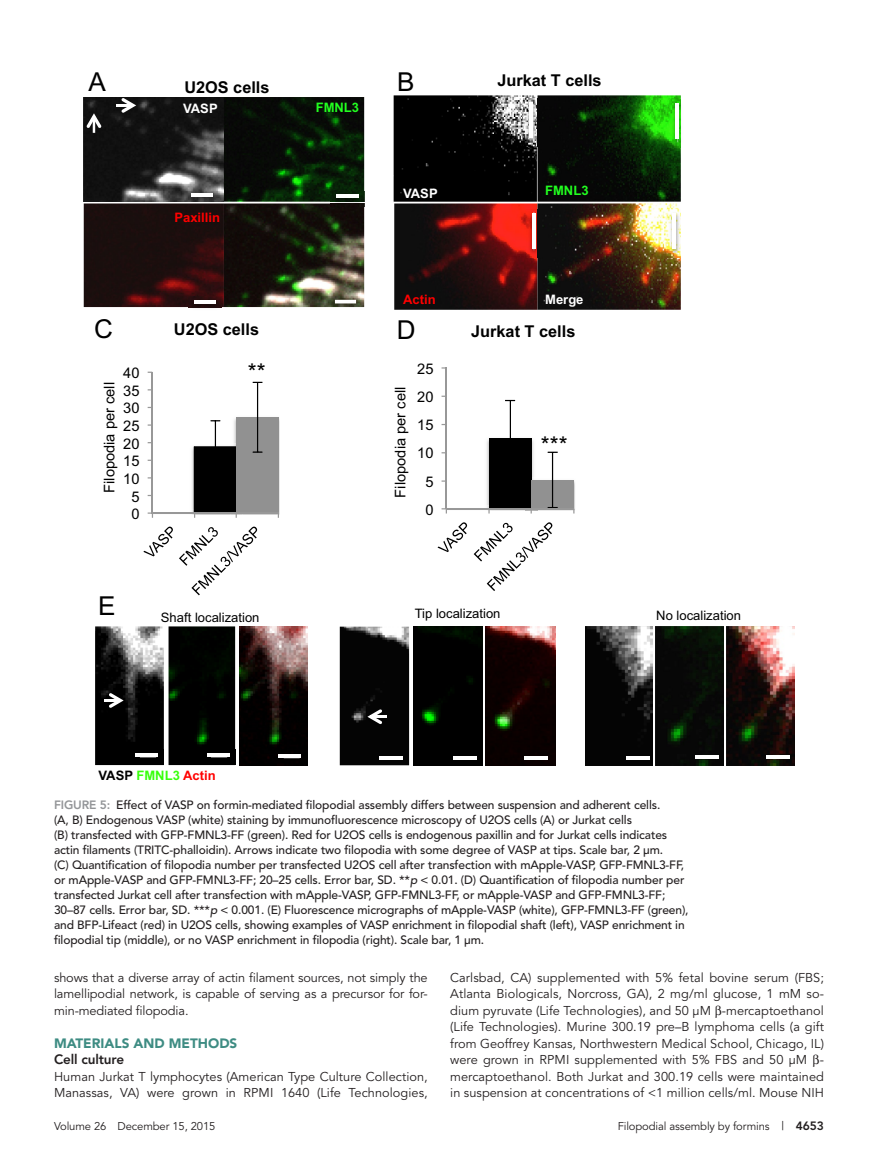
<style>
.page{position:relative;width:878px;height:1175px;background:#fff}
.page>*{position:absolute;margin:0;border:0;box-sizing:border-box;transform-origin:0 0}
.graphic{font:26.1px "Arial";color:#000}
.graphic-2{font:22.8px "Arial";color:#000}
.graphic-3{font:700 16.35px "Arial";color:#000}
.graphic-4{font:14.7px "Arial";color:#000}
.t1{font:900 13.5px "Avenir";color:#3e8c83}
.H2afterH1{font:800 13.5px "Avenir";letter-spacing:-.01em;color:#231f20}
.graphic-5{font:13.05px "Arial";color:#000}
.graphic-6{font:700 13.05px "Arial";color:#37ff0c}
.graphic-7{font:700 13.05px "Arial";color:#f00}
.graphic-8{font:700 13.05px "Arial";color:#fff}
.graphic-9{font:700 13.05px "Arial";color:#22ff20}
.ParaFL{font:12.75px/16.5px "Avenir";letter-spacing:.005em;color:#231f20;text-align:justify}
.Para{font:12.75px/16.5px "Avenir";letter-spacing:-.01em;color:#231f20;text-align:justify}
.FigCaption_35_5p{font:500 12px/15px "Avenir";letter-spacing:-.01em;color:#231f20}
.t2{font:11.25px "Avenir";letter-spacing:-.01em;color:#231f20}
.s1{color:#000}
.s2{color:#f00}
.s3{font-weight:800;color:#939598}
.s4{font-style:italic}
.s5{font-size:12px}
.s6{font-weight:800;font-size:12px}
</style>
<div class="page">
<img style="left:224px;top:203px;width:140px;height:104px">
<img style="left:393px;top:95px;width:287px;height:215px">
<img style="left:486px;top:438px;width:48px;height:72px">
<img style="left:525px;top:477px;width:12px;height:33px">
<div style="left:489px;top:438px;width:42px;height:71px;background:#000"></div>
<div style="left:531px;top:480px;width:43px;height:29px;background:#919191"></div>
<hr style="left:509px;top:400px;width:2px;height:38px;background:#000">
<svg style="left:547px;top:451px;width:10px;height:57px"></svg>
<hr style="left:445px;top:368px;width:2px;height:141px;background:#989898">
<hr style="left:446px;top:508px;width:128px;height:1px;background:#989898">
<svg style="left:441px;top:508px;width:6px;height:5px"></svg>
<svg style="left:483px;top:505px;width:11px;height:8px"></svg>
<svg style="left:437px;top:522px;width:30px;height:30px"></svg>
<svg style="left:473px;top:522px;width:79px;height:69px"></svg>
<hr style="left:335px;top:300px;width:21px;height:3px;background:#fff">
<img style="left:666px;top:210px;width:15px;height:47px">
<hr style="left:672px;top:213px;width:4px;height:36px;background:#fff">
<img style="left:234px;top:414px;width:45px;height:99px">
<div style="left:236px;top:417px;width:42px;height:96px;background:#919191"></div>
<hr style="left:257px;top:417px;width:1px;height:35px;background:#000">
<hr style="left:257px;top:382px;width:1px;height:35px;background:#000">
<svg style="left:253px;top:451px;width:9px;height:2px"></svg>
<hr style="left:152px;top:372px;width:1px;height:141px;background:#989898">
<hr style="left:152px;top:513px;width:126px;height:1px;background:#989898">
<svg style="left:148px;top:512px;width:5px;height:6px"></svg>
<svg style="left:188px;top:420px;width:49px;height:98px"></svg>
<svg style="left:143px;top:526px;width:30px;height:30px"></svg>
<svg style="left:179px;top:526px;width:78px;height:69px"></svg>
<img style="left:413px;top:626px;width:69px;height:139px">
<img style="left:485px;top:626px;width:70px;height:139px">
<img style="left:340px;top:626px;width:69px;height:139px">
<img style="left:655px;top:626px;width:68px;height:139px">
<img style="left:585px;top:626px;width:67px;height:139px">
<img style="left:726px;top:626px;width:68px;height:139px">
<img style="left:240px;top:626px;width:68px;height:139px">
<img style="left:95px;top:626px;width:69px;height:139px">
<img style="left:168px;top:626px;width:67px;height:139px">
<img style="left:130px;top:750px;width:34px;height:14px">
<hr style="left:135px;top:753px;width:23px;height:3px;background:#fff">
<svg style="left:235px;top:750px;width:1px;height:14px"></svg>
<img style="left:202px;top:750px;width:33px;height:14px">
<hr style="left:207px;top:753px;width:23px;height:3px;background:#fff">
<hr style="left:278px;top:754px;width:22px;height:3px;background:#fff">
<hr style="left:626px;top:756px;width:23px;height:3px;background:#fff">
<img style="left:84px;top:97px;width:280px;height:105px">
<img style="left:84px;top:203px;width:140px;height:104px">
<hr style="left:191px;top:193px;width:21px;height:3px;background:#fff">
<hr style="left:695px;top:755px;width:23px;height:3px;background:#fff">
<hr style="left:766px;top:755px;width:23px;height:3px;background:#fff">
<hr style="left:380px;top:756px;width:23px;height:3px;background:#fff">
<hr style="left:453px;top:756px;width:23px;height:3px;background:#fff">
<hr style="left:524px;top:756px;width:23px;height:3px;background:#fff">
<img style="left:330px;top:191px;width:34px;height:16px">
<hr style="left:336px;top:194px;width:22px;height:4px;background:#fff">
<img style="left:526px;top:210px;width:15px;height:47px">
<hr style="left:532px;top:213px;width:3px;height:36px;background:#fff">
<img style="left:188px;top:296px;width:33px;height:12px">
<hr style="left:194px;top:300px;width:21px;height:3px;background:#fff">
<img style="left:669px;top:100px;width:12px;height:47px">
<hr style="left:675px;top:103px;width:3px;height:36px;background:#fff">
<img style="left:523px;top:99px;width:16px;height:47px">
<hr style="left:529px;top:102px;width:4px;height:36px;background:#fff">
<img style="left:98px;top:684px;width:44px;height:38px">
<svg style="left:104px;top:693px;width:20px;height:15px"></svg>
<img style="left:348px;top:700px;width:44px;height:38px">
<hr style="left:370px;top:715px;width:17px;height:3px;background:#fff">
<svg style="left:367px;top:709px;width:15px;height:15px"></svg>
<hr style="left:117px;top:104px;width:16px;height:3px;background:#fff">
<svg style="left:121px;top:98px;width:15px;height:15px"></svg>
<svg style="left:86px;top:113px;width:15px;height:20px"></svg>
<p class="graphic" style="left:88px;top:64px;width:19px">A</p>
<p class="graphic" style="left:397px;top:64px;width:19px">B</p>
<p class="graphic-3" style="left:184px;top:76px;width:87px">U2OS cells</p>
<p class="graphic-8" style="left:183px;top:99px;width:36px">VASP</p>
<p class="graphic-9" style="left:316px;top:99px;width:45px">FMNL3</p>
<p class="graphic-7" style="left:174px;top:209px;width:47px">Paxillin</p>
<p class="graphic-8" style="left:403px;top:185px;width:36px">VASP</p>
<p class="graphic-7" style="left:403px;top:291px;width:34px">Actin</p>
<p class="graphic-3" style="left:497px;top:69px;width:106px">Jurkat T cells</p>
<p class="graphic-9" style="left:545px;top:181px;width:45px">FMNL3</p>
<p class="graphic-8" style="left:545px;top:291px;width:40px">Merge</p>
<p class="graphic" style="left:94px;top:312px;width:20px">C</p>
<p class="graphic" style="left:397px;top:313px;width:20px">D</p>
<p class="graphic-3" style="left:174px;top:318px;width:87px">U2OS cells</p>
<p class="graphic-3" style="left:471px;top:320px;width:106px">Jurkat T cells</p>
<p class="graphic-4" style="left:123px;top:363px;width:18px">40</p>
<p class="graphic-2" style="left:248px;top:357px;width:19px">**</p>
<p class="graphic-4" style="left:417px;top:359px;width:18px">25</p>
<p class="graphic-4" style="left:100px;top:493px;width:112px;rotate:-90deg">Filopodia per cell</p>
<p class="graphic-4" style="left:123px;top:381px;width:18px">35</p>
<p class="graphic-4" style="left:123px;top:398px;width:18px">30</p>
<p class="graphic-4" style="left:123px;top:416px;width:18px">25</p>
<p class="graphic-4" style="left:123px;top:434px;width:18px">20</p>
<p class="graphic-4" style="left:123px;top:451px;width:18px">15</p>
<p class="graphic-4" style="left:123px;top:469px;width:18px">10</p>
<p class="graphic-4" style="left:131px;top:487px;width:10px">5</p>
<p class="graphic-4" style="left:391px;top:497px;width:112px;rotate:-90deg">Filopodia per cell</p>
<p class="graphic-4" style="left:417px;top:387px;width:18px">20</p>
<p class="graphic-4" style="left:417px;top:415px;width:18px">15</p>
<p class="graphic-4" style="left:417px;top:443px;width:18px">10</p>
<p class="graphic-4" style="left:425px;top:472px;width:10px">5</p>
<p class="graphic-2" style="left:541px;top:430px;width:28px">***</p>
<p class="graphic-4" style="left:131px;top:504px;width:10px">0</p>
<p class="graphic-4" style="left:425px;top:500px;width:10px">0</p>
<p class="graphic" style="left:98px;top:589px;width:19px">E</p>
<p class="graphic-5" style="left:161px;top:608px;width:100px">Shaft localization</p>
<p class="graphic-5" style="left:415px;top:605px;width:87px">Tip localization</p>
<p class="graphic-5" style="left:656px;top:607px;width:86px">No localization</p>
<p class="graphic-6" style="left:98px;top:766px;width:119px"><span class="s1">VASP</span> FMNL3 <span class="s2">Actin</span></p>
<p class="FigCaption_35_5p" style="left:54px;top:797px;width:636px"><span class="s3">FIGURE 5:</span> Effect of VASP on formin-mediated filopodial assembly differs between suspension and adherent cells.<br>(A, B) Endogenous VASP (white) staining by immunofluorescence microscopy of U2OS cells (A) or Jurkat cells<br>(B) transfected with GFP-FMNL3-FF (green). Red for U2OS cells is endogenous paxillin and for Jurkat cells indicates actin filaments (TRITC-phalloidin). Arrows indicate two filopodia with some degree of VASP at tips. Scale bar, 2 μm.<br>(C) Quantification of filopodia number per transfected U2OS cell after transfection with mApple-VASP, GFP-FMNL3-FF, or mApple-VASP and GFP-FMNL3-FF; 20–25 cells. Error bar, SD. **<span class="s4">p</span> &lt; 0.01. (D) Quantification of filopodia number per transfected Jurkat cell after transfection with mApple-VASP, GFP-FMNL3-FF, or mApple-VASP and GFP-FMNL3-FF; 30–87 cells. Error bar, SD. ***<span class="s4">p</span> &lt; 0.001. (E) Fluorescence micrographs of mApple-VASP (white), GFP-FMNL3-FF (green), and BFP-Lifeact (red) in U2OS cells, showing examples of VASP enrichment in filopodial shaft (left), VASP enrichment in filopodial tip (middle), or no VASP enrichment in filopodia (right). Scale bar, 1 μm.</p>
<p class="Para" style="left:54px;top:969px;width:375px">shows that a diverse array of actin filament sources, not simply the lamellipodial network, is capable of serving as a precursor for for&shy;min-mediated filopodia.</p>
<h1 class="t1" style="left:54px;top:1034px;width:185px">MATERIALS AND METHODS</h1>
<p class="H2afterH1" style="left:54px;top:1051px;width:72px">Cell culture</p>
<p class="ParaFL" style="left:54px;top:1068px;width:375px">Human Jurkat T lymphocytes (American Type Culture Collection,<br>Manassas, VA) were grown in RPMI 1640 (Life Technologies,</p>
<p class="ParaFL" style="left:450px;top:969px;width:375px">Carlsbad, CA) supplemented with 5% fetal bovine serum (FBS; Atlanta Biologicals, Norcross, GA), 2 mg/ml glucose, 1 mM so&shy;dium pyruvate (Life Technologies), and 50 μM -mercaptoethanol (Life Technologies). Murine 300.19 pre–B lymphoma cells (a gift from Geoffrey Kansas, Northwestern Medical School, Chicago, IL) were grown in RPMI supplemented with 5% FBS and 50 μM - mercaptoethanol. Both Jurkat and 300.19 cells were maintained in suspension at concentrations of &lt;1 million cells/ml. Mouse NIH</p>
<p class="t2" style="left:54px;top:1119px;width:163px">Volume 26 December 15, 2015</p>
<p class="t2" style="left:617px;top:1119px;width:208px">Filopodial assembly by formins <span class="s5">|</span> <span class="s6">4653</span></p>
</div>
